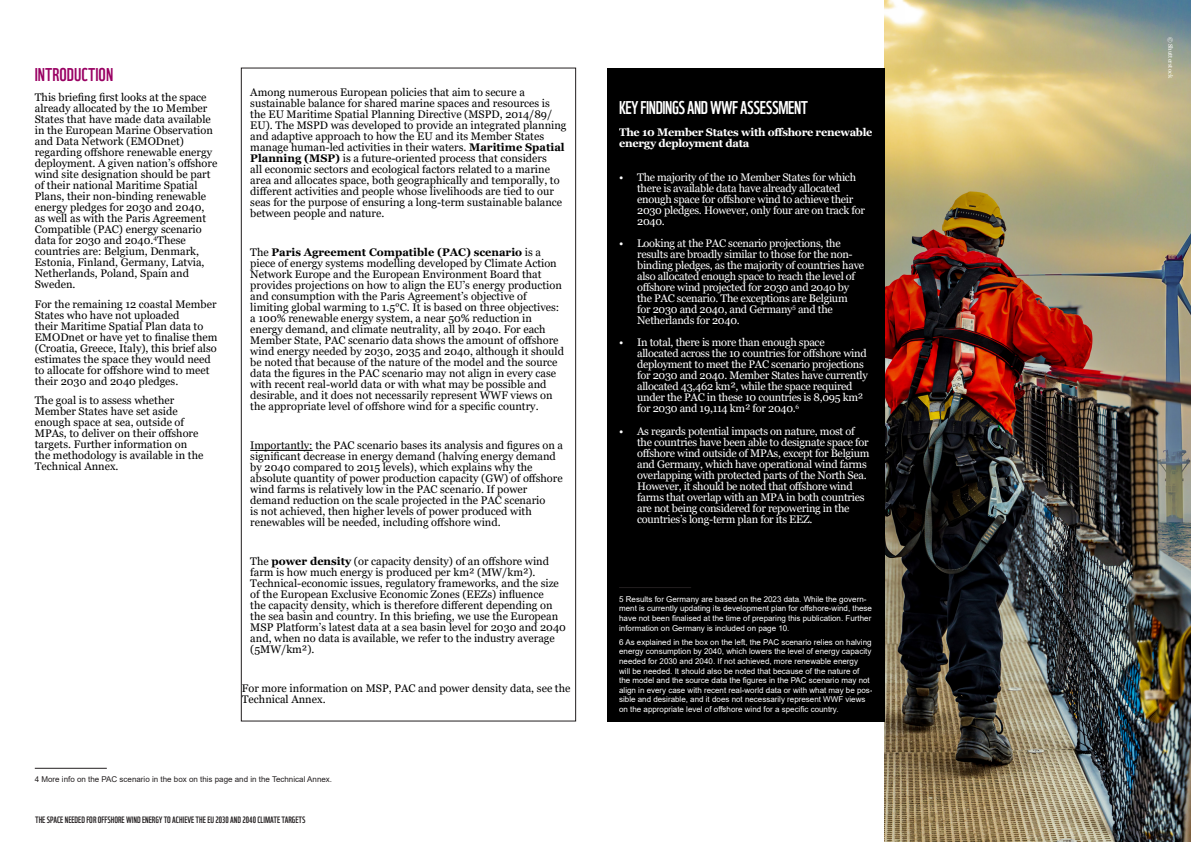
<style>
.page{position:relative;width:1191px;height:842px;background:#fff}
.page>*{position:absolute;margin:0;border:0;box-sizing:border-box;transform-origin:0 0}
.Subhead{font:18px "WWF";letter-spacing:-.025em;color:#fff}
.Subhead-2{font:18px "WWF";color:#990163}
.Bodycopy{font:11px/11px "Georgia";color:#000001}
.t1{font:11px/11px "Georgia";letter-spacing:-.025em;color:#fff}
.Subhead-3{font:700 11px/11px "Georgia";letter-spacing:-.025em;color:#fff}
.t2{font:9px "WWF";color:#231f20}
.Footnote_black_box{font:8px/9.6px "Arial";color:#fff}
.t3{font:8px "Arial";color:#231f20}
.Copyright_Credit{font:6px "Georgia";color:#fff}
.s1{font-weight:700}
</style>
<div class="page">
<hr style="left:35px;top:768px;width:72px;height:1px;background:#231f20">
<hr style="left:250px;top:450px;width:63px;height:1px;background:#000001">
<img style="left:884px;top:0;width:307px;height:842px">
<div style="left:619px;top:68px;width:253px;height:653px;background:#000"></div>
<hr style="left:619px;top:587px;width:72px;height:1px;background:#231f20">
<div style="left:608px;top:68px;width:11px;height:653px;background:#000"></div>
<div style="left:872px;top:68px;width:12px;height:653px;background:#000"></div>
<p class="Subhead-2" style="left:35px;top:63px;width:80px">INTRODUCTION</p>
<p class="Bodycopy" style="left:35px;top:92px;width:184px">This briefing first looks at the space already allocated by the 10 Member States that have made data available in the European Marine Observation and Data Network (EMODnet) regarding offshore renewable energy deployment. A given nation’s offshore wind site designation should be part of their national Maritime Spatial Plans, their non-binding renewable energy pledges for 2030 and 2040, as well as with the Paris Agreement Compatible (PAC) energy scenario data for 2030 and 2040.<sup>4</sup>These countries are: Belgium, Denmark, Estonia, Finland, Germany, Latvia, Netherlands, Poland, Spain and Sweden.</p>
<p class="Bodycopy" style="left:35px;top:298px;width:184px">For the remaining 12 coastal Member States who have not uploaded<br>their Maritime Spatial Plan data to EMODnet or have yet to finalise them (Croatia, Greece, Italy), this brief also estimates the space they would need to allocate for offshore wind to meet their 2030 and 2040 pledges.</p>
<p class="Bodycopy" style="left:35px;top:395px;width:170px">The goal is to assess whether<br>Member States have set aside enough space at sea, outside of<br>MPAs, to deliver on their offshore targets. Further information on the methodology is available in the<br>Technical Annex.</p>
<p class="Bodycopy" style="left:250px;top:87px;width:318px">Among numerous European policies that aim to secure a sustainable balance for shared marine spaces and resources is the EU Maritime Spatial Planning Directive (MSPD, 2014/89/ EU). The MSPD was developed to provide an integrated planning and adaptive approach to how the EU and its Member States manage human-led activities in their waters. <span class="s1">Maritime Spatial Planning (MSP)</span> is a future-oriented process that considers<br>all economic sectors and ecological factors related to a marine area and allocates space, both geographically and temporally, to different activities and people whose livelihoods are tied to our seas for the purpose of ensuring a long-term sustainable balance between people and nature.</p>
<p class="Bodycopy" style="left:250px;top:247px;width:315px">The <span class="s1">Paris Agreement Compatible (PAC) scenario</span> is a piece of energy systems modelling developed by Climate Action Network Europe and the European Environment Board that provides projections on how to align the EU’s energy production and consumption with the Paris Agreement’s objective of limiting global warming to 1.5°C. It is based on three objectives: a 100% renewable energy system, a near 50% reduction in energy demand, and climate neutrality, all by 2040. For each Member State, PAC scenario data shows the amount of offshore wind energy needed by 2030, 2035 and 2040, although it should be noted that because of the nature of the model and the source data the figures in the PAC scenario may not align in every case with recent real-world data or with what may be possible and desirable, and it does not necessarily represent WWF views on the appropriate level of offshore wind for a specific country.</p>
<p class="Bodycopy" style="left:250px;top:440px;width:314px">Importantly: the PAC scenario bases its analysis and figures on a significant decrease in energy demand (halving energy demand by 2040 compared to 2015 levels), which explains why the absolute quantity of power production capacity (GW) of offshore wind farms is relatively low in the PAC scenario. If power demand reduction on the scale projected in the PAC scenario<br>is not achieved, then higher levels of power produced with renewables will be needed, including offshore wind.</p>
<p class="Bodycopy" style="left:250px;top:556px;width:317px">The <span class="s1">power density</span> (or capacity density) of an offshore wind farm is how much energy is produced per km² (MW/km²).<br>Technical-economic issues, regulatory frameworks, and the size of the European Exclusive Economic Zones (EEZs) influence<br>the capacity density, which is therefore different depending on the sea basin and country. In this briefing, we use the European MSP Platform’s latest data at a sea basin level for 2030 and 2040 and, when no data is available, we refer to the industry average (5MW/km²).</p>
<p class="Bodycopy" style="left:242px;top:683px;width:330px">For more information on MSP, PAC and power density data, see the<br>Technical Annex.</p>
<p class="t3" style="left:35px;top:774px;width:299px">4 More info on the PAC scenario in the box on this page and in the Technical Annex.</p>
<p class="t2" style="left:35px;top:814px;width:272px">THE SPACE NEEDED FOR OFFSHORE WIND ENERGY TO ACHIEVE THE EU 2030 AND 2040 CLIMATE TARGETS</p>
<p class="Subhead" style="left:619px;top:95px;width:190px">KEY FINDINGS AND WWF ASSESSMENT</p>
<p class="Subhead-3" style="left:619px;top:127px;width:255px">The 10 Member States with offshore renewable energy deployment data</p>
<p class="t1" style="left:637px;top:171px;width:229px;text-indent:-18px">• The majority of the 10 Member States for which there is available data have already allocated enough space for offshore wind to achieve their 2030 pledges. However, only four are on track for 2040.</p>
<p class="t1" style="left:637px;top:238px;width:228px;text-indent:-18px">• Looking at the PAC scenario projections, the results are broadly similar to those for the non&shy;binding pledges, as the majority of countries have also allocated enough space to reach the level of offshore wind projected for 2030 and 2040 by the PAC scenario. The exceptions are Belgium<br>for 2030 and 2040, and Germany<sup>5</sup> and the Netherlands for 2040.</p>
<p class="t1" style="left:637px;top:337px;width:232px;text-indent:-18px">• In total, there is more than enough space allocated across the 10 countries for offshore wind deployment to meet the PAC scenario projections for 2030 and 2040. Member States have currently allocated 43,462 km², while the space required under the PAC in these 10 countries is 8,095 km² for 2030 and 19,114 km² for 2040.<sup>6</sup></p>
<p class="t1" style="left:637px;top:425px;width:234px;text-indent:-18px">• As regards potential impacts on nature, most of the countries have been able to designate space for offshore wind outside of MPAs, except for Belgium and Germany, which have operational wind farms overlapping with protected parts of the North Sea.<br>However, it should be noted that offshore wind farms that overlap with an MPA in both countries are not being considered for repowering in the countries’s long-term plan for its EEZ.</p>
<p class="Footnote_black_box" style="left:619px;top:594px;width:254px">5 Results for Germany are based on the 2023 data. While the govern&shy;ment is currently updating its development plan for offshore-wind, these have not been finalised at the time of preparing this publication. Further information on Germany is included on page 10.</p>
<p class="Footnote_black_box" style="left:619px;top:637px;width:255px">6 As explained in the box on the left, the PAC scenario relies on halving energy consumption by 2040, which lowers the level of energy capacity needed for 2030 and 2040. If not achieved, more renewable energy<br>will be needed. It should also be noted that because of the nature of<br>the model and the source data the figures in the PAC scenario may not align in every case with recent real-world data or with what may be pos&shy;sible and desirable, and it does not necessarily represent WWF views on the appropriate level of offshore wind for a specific country.</p>
<p class="Copyright_Credit" style="left:1174px;top:37px;width:42px;rotate:90deg">© Shutterstock</p>
</div>
